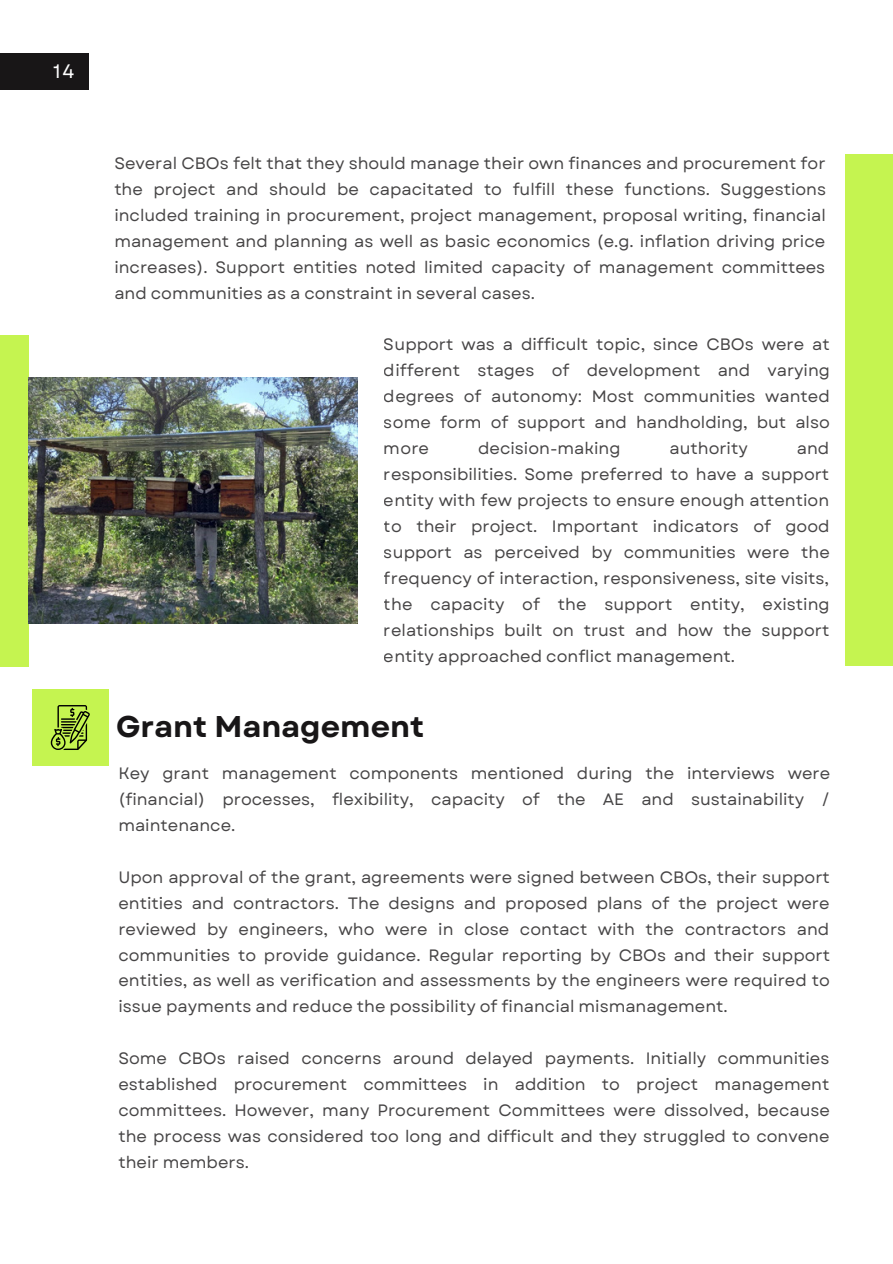
<style>
.page{position:relative;width:893px;height:1264px;background:#fff}
.page>*{position:absolute;margin:0;border:0;box-sizing:border-box;transform-origin:0 0}
.t1{font:700 30px "Garet";color:#181617}
.t2{font:19.5px "Garet";color:#fff}
.t3{font:16.5px/26px "Garet";color:#181617;text-align:justify}
</style>
<div class="page">
<div style="left:0;top:53px;width:89px;height:36px;background:#181617"></div>
<div style="left:845px;top:155px;width:47px;height:511px;background:#c5f450"></div>
<div style="left:0;top:335px;width:29px;height:331px;background:#c5f450"></div>
<div style="left:32px;top:689px;width:76px;height:76px;background:#c5f450"></div>
<img style="left:29px;top:377px;width:328px;height:247px">
<svg style="left:51px;top:705px;width:39px;height:45px"></svg>
<p class="t2" style="left:53px;top:57px;width:23px">14</p>
<p class="t3" style="left:114px;top:151px;width:713px">Several CBOs felt that they should manage their own finances and procurement for the project and should be capacitated to fulfill these functions. Suggestions included training in procurement, project management, proposal writing, financial management and planning as well as basic economics (e.g. inflation driving price increases). Support entities noted limited capacity of management committees and communities as a constraint in several cases.</p>
<p class="t3" style="left:384px;top:331px;width:447px">Support was a difficult topic, since CBOs were at different stages of development and varying degrees of autonomy: Most communities wanted some form of support and handholding, but also more</p>
<p class="t3" style="left:384px;top:435px;width:447px;text-indent:413px">and responsibilities. Some preferred to have a support entity with few projects to ensure enough attention to their project. Important indicators of good support as perceived by communities were the frequency of interaction, responsiveness, site visits, the capacity of the support entity, existing relationships built on trust and how the support entity approached conflict management.</p>
<p class="t3" style="left:478px;top:435px;width:144px">decision-making</p>
<p class="t3" style="left:669px;top:435px;width:80px">authority</p>
<p class="t1" style="left:116px;top:705px;width:309px">Grant Management</p>
<p class="t3" style="left:118px;top:760px;width:713px">Key grant management components mentioned during the interviews were (financial) processes, flexibility, capacity of the AE and sustainability / maintenance.</p>
<p class="t3" style="left:118px;top:863px;width:713px">Upon approval of the grant, agreements were signed between CBOs, their support entities and contractors. The designs and proposed plans of the project were reviewed by engineers, who were in close contact with the contractors and communities to provide guidance. Regular reporting by CBOs and their support entities, as well as verification and assessments by the engineers were required to issue payments and reduce the possibility of financial mismanagement.</p>
<p class="t3" style="left:118px;top:1045px;width:713px">Some CBOs raised concerns around delayed payments. Initially communities established procurement committees in addition to project management committees. However, many Procurement Committees were dissolved, because the process was considered too long and difficult and they struggled to convene their members.</p>
</div>
